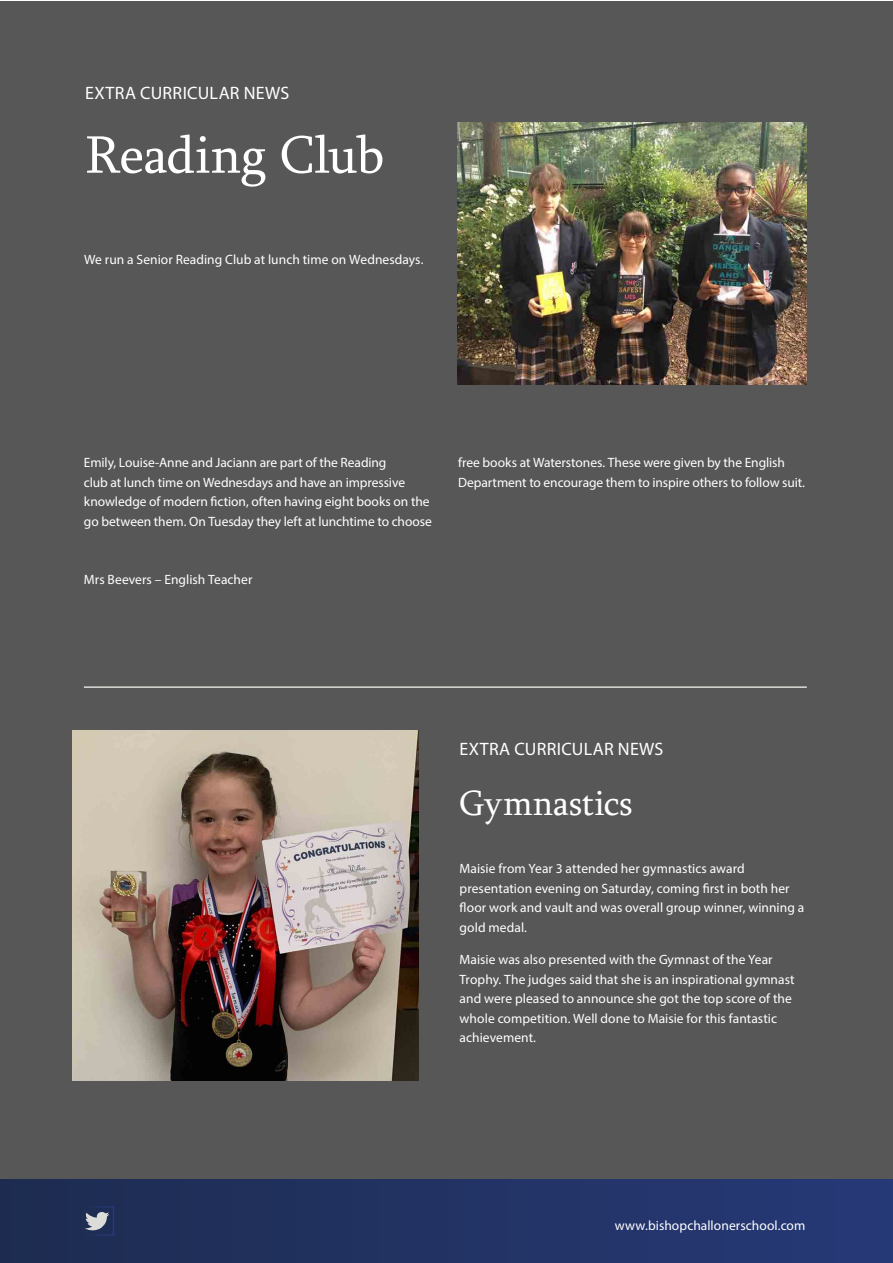
<style>
.page{position:relative;width:893px;height:1263px;background:#fff}
.page>*{position:absolute;margin:0;border:0;box-sizing:border-box;transform-origin:0 0}
.t1{font:54px "Sylfaen";letter-spacing:-.015em;color:#fff}
.t2{font:36px "Sylfaen";color:#fff}
.t3{font:18px "Myriad Pro";letter-spacing:.015em;color:#fff}
.t4{font:13.5px/19.5px "Myriad Pro";color:#fff}
</style>
<div class="page">
<div style="left:0;top:1178px;width:893px;height:85px;background:linear-gradient(to right,#1d2c50,#273977)"></div>
<svg style="left:85px;top:1212px;width:24px;height:19px"></svg>
<div style="left:1px;top:1px;width:892px;height:1178px;background:#585757"></div>
<img style="left:457px;top:122px;width:350px;height:262px">
<hr style="left:84px;top:686px;width:723px;height:2px;background:#dcdcd8">
<img style="left:72px;top:730px;width:347px;height:350px">
<h3 class="t3" style="left:85px;top:81px;width:206px">EXTRA CURRICULAR NEWS</h3>
<h1 class="t1" style="left:85px;top:118px;width:301px">Reading Club</h1>
<p class="t4" style="left:84px;top:249px;width:341px">We run a Senior Reading Club at lunch time on Wednesdays.</p>
<p class="t4" style="left:84px;top:453px;width:349px">Emily, Louise-Anne and Jaciann are part of the Reading<br>club at lunch time on Wednesdays and have an impressive knowledge of modern fiction, often having eight books on the go between them. On Tuesday they left at lunchtime to choose</p>
<p class="t4" style="left:458px;top:453px;width:348px">free books at Waterstones. These were given by the English<br>Department to encourage them to inspire others to follow suit.</p>
<p class="t4" style="left:84px;top:570px;width:170px">Mrs Beevers – English Teacher</p>
<h3 class="t3" style="left:459px;top:737px;width:206px">EXTRA CURRICULAR NEWS</h3>
<h2 class="t2" style="left:459px;top:779px;width:175px">Gymnastics</h2>
<p class="t4" style="left:460px;top:859px;width:346px">Maisie from Year 3 attended her gymnastics award presentation evening on Saturday, coming first in both her floor work and vault and was overall group winner, winning a gold medal.</p>
<p class="t4" style="left:460px;top:950px;width:337px">Maisie was also presented with the Gymnast of the Year Trophy. The judges said that she is an inspirational gymnast and were pleased to announce she got the top score of the whole competition. Well done to Maisie for this fantastic achievement.</p>
<p class="t4" style="left:615px;top:1216px;width:192px">www.bishopchallonerschool.com</p>
</div>
